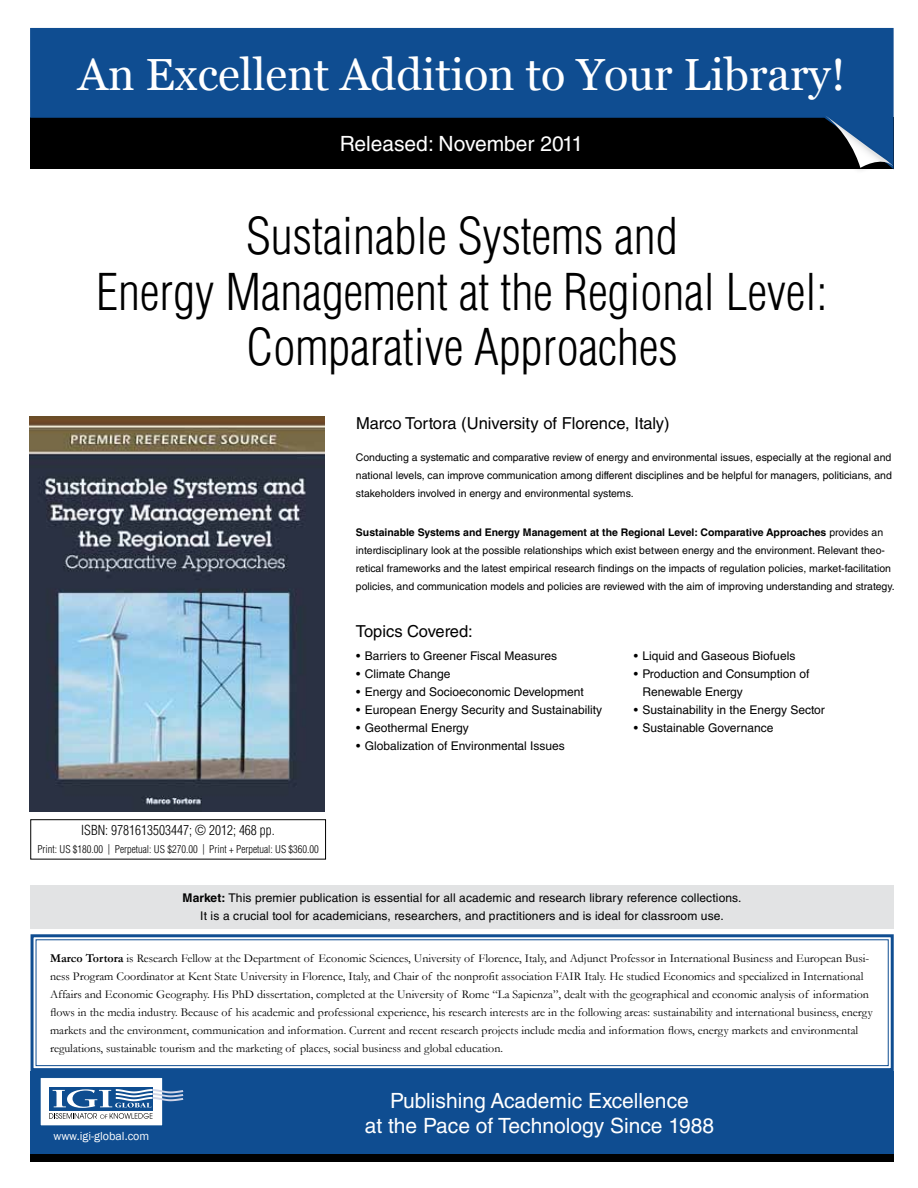
<style>
.page{position:relative;width:918px;height:1188px;background:#fff}
.page>*{position:absolute;margin:0;border:0;box-sizing:border-box;transform-origin:0 0}
.t1{font:300 condensed 49.5px/55.5px "Helvetica LT Std";color:#000;text-align:center}
.t2{font:45px "Vani";color:#fff}
.t3{font:21px/25.2px "Helvetica LT Std";color:#fff;text-align:center}
.t4{font:16.5px "Helvetica LT Std";color:#000}
.t5{font:300 condensed 13.5px "Helvetica LT Std";color:#000}
.t6{font:12px/18px "Garamond";color:#000}
.t7{font:12px/18px "Helvetica LT Std";color:#000;text-align:center}
.t8{font:12px "Franklin Gothic";color:#fff}
.t9{font:10.5px/18px "Helvetica LT Std";color:#000;text-align:justify}
.t10{font:300 condensed 10.5px "Helvetica LT Std";color:#000}
.s1{font-weight:700}
</style>
<div class="page">
<div style="left:30px;top:885px;width:863px;height:44px;background:#e2e3e4"></div>
<div style="left:30px;top:1071px;width:864px;height:83px;background:#0f4d91"></div>
<div style="left:40px;top:1078px;width:123px;height:48px;background:#fff"></div>
<div style="left:40px;top:1077px;width:123px;height:49px;border:1px solid #0e4d90"></div>
<div style="left:49px;top:1087px;width:103px;height:23px;background:#0e4d90"></div>
<svg style="left:49px;top:1089px;width:134px;height:30px"></svg>
<svg style="left:30px;top:28px;width:864px;height:141px;background:#09325f"></svg>
<div style="left:816px;top:111px;width:78px;height:63px;background:#000;opacity:.2"></div>
<svg style="left:824px;top:115px;width:69px;height:53px;background:#2f4d6d"></svg>
<svg style="left:30px;top:934px;width:864px;height:137px"></svg>
<div style="left:36px;top:939px;width:853px;height:127px;border:1px solid #0f4d91"></div>
<img style="left:29px;top:416px;width:296px;height:396px">
<div style="left:30px;top:1154px;width:864px;height:8px;background:#000"></div>
<h2 class="t2" style="left:78px;top:48px;width:769px">An Excellent Addition to Your Library!</h2>
<h3 class="t3" style="left:340px;top:131px;width:245px">Released: November 2011</h3>
<h1 class="t1" style="left:96px;top:208px;width:733px">Sustainable Systems and<br>Energy Management at the Regional Level:<br>Comparative Approaches</h1>
<p class="t5" style="left:81px;top:822px;width:195px">ISBN: 9781613503447; © 2012; 468 pp.</p>
<p class="t10" style="left:37px;top:843px;width:283px">Print: US $180.00 | Perpetual: US $270.00 | Print + Perpetual: US $360.00</p>
<h3 class="t4" style="left:356px;top:413px;width:315px">Marco Tortora (University of Florence, Italy)</h3>
<p class="t9" style="left:356px;top:448px;width:537px">Conducting a systematic and comparative review of energy and environmental issues, especially at the regional and national levels, can improve communication among different disciplines and be helpful for managers, politicians, and stakeholders involved in energy and environmental systems.</p>
<p class="t9" style="left:356px;top:523px;width:540px;text-align:left"><span class="s1">Sustainable Systems and Energy Management at the Regional Level: Comparative Approaches</span> provides an interdisciplinary look at the possible relationships which exist between energy and the environment. Relevant theo&shy;retical frameworks and the latest empirical research findings on the impacts of regulation policies, market-facilitation policies, and communication models and policies are reviewed with the aim of improving understanding and strategy.</p>
<h3 class="t4" style="left:356px;top:622px;width:118px">Topics Covered:</h3>
<p class="t7" style="left:356px;top:647px;width:202px">• Barriers to Greener Fiscal Measures</p>
<p class="t7" style="left:356px;top:665px;width:96px">• Climate Change</p>
<p class="t7" style="left:356px;top:683px;width:229px">• Energy and Socioeconomic Development</p>
<p class="t7" style="left:356px;top:701px;width:248px">• European Energy Security and Sustainability</p>
<p class="t7" style="left:356px;top:719px;width:114px">• Geothermal Energy</p>
<p class="t7" style="left:356px;top:737px;width:210px">• Globalization of Environmental Issues</p>
<p class="t7" style="left:634px;top:647px;width:163px">• Liquid and Gaseous Biofuels</p>
<p class="t7" style="left:643px;top:665px;width:169px;text-align:left;text-indent:-9px">• Production and Consumption of<br>Renewable Energy</p>
<p class="t7" style="left:634px;top:701px;width:193px">• Sustainability in the Energy Sector</p>
<p class="t7" style="left:634px;top:719px;width:141px">• Sustainable Governance</p>
<p class="t7" style="left:183px;top:889px;width:560px"><span class="s1">Market:</span> This premier publication is essential for all academic and research library reference collections.<br>It is a crucial tool for academicians, researchers, and practitioners and is ideal for classroom use.</p>
<p class="t6" style="left:50px;top:949px;width:824px"><span class="s1">Marco Tortora</span> is Research Fellow at the Department of Economic Sciences, University of Florence, Italy, and Adjunct Professor in International Business and European Busi&shy;ness Program Coordinator at Kent State University in Florence, Italy, and Chair of the nonprofit association FAIR Italy. He studied Economics and specialized in International Affairs and Economic Geography. His PhD dissertation, completed at the University of Rome “La Sapienza”, dealt with the geographical and economic analysis of information flows in the media industry. Because of his academic and professional experience, his research interests are in the following areas: sustainability and international business, energy markets and the environment, communication and information. Current and recent research projects include media and information flows, energy markets and environmental regulations, sustainable tourism and the marketing of places, social business and global education.</p>
<p class="t8" style="left:53px;top:1128px;width:97px">www.igi-global.com</p>
<h3 class="t3" style="left:365px;top:1088px;width:351px">Publishing Academic Excellence<br>at the Pace of Technology Since 1988</h3>
</div>
